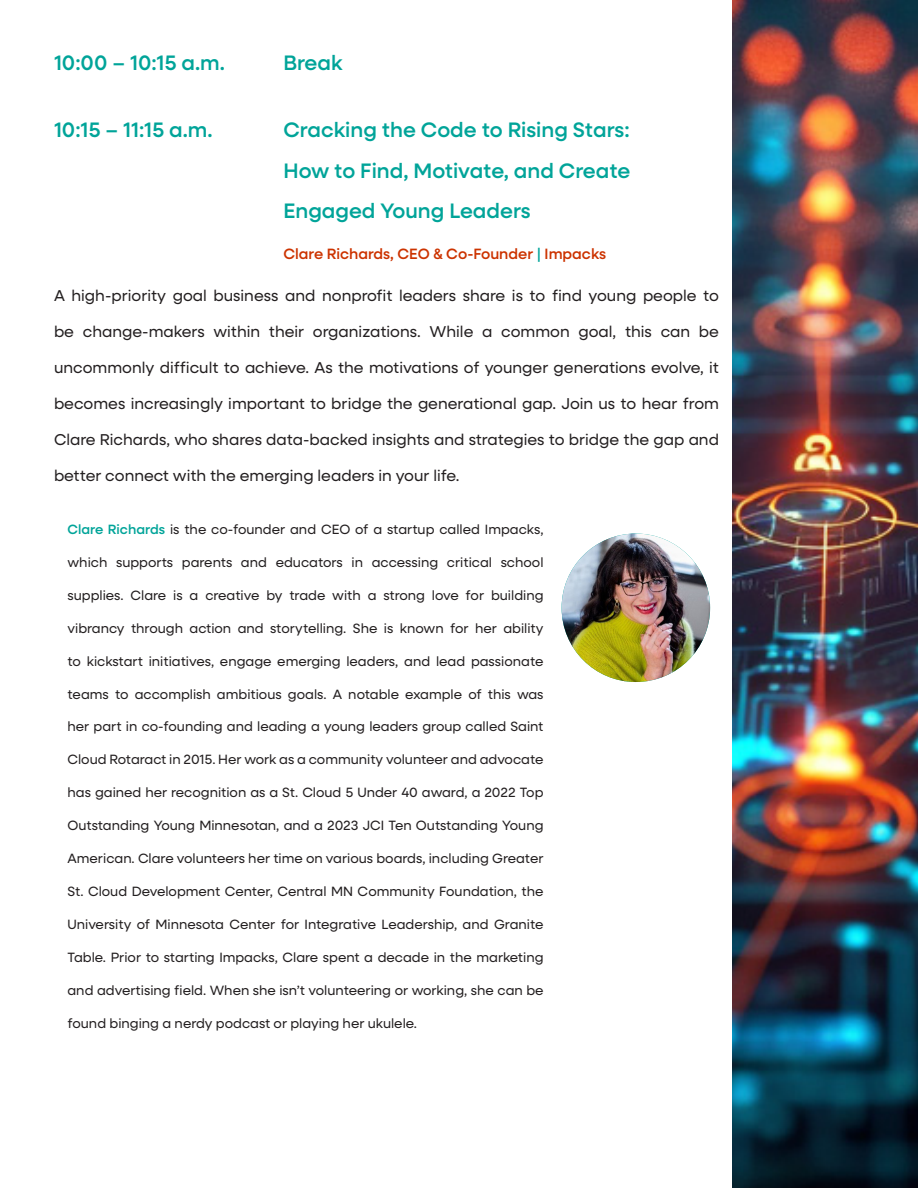
<style>
.page{position:relative;width:918px;height:1188px;background:#fff}
.page>*{position:absolute;margin:0;border:0;box-sizing:border-box;transform-origin:0 0}
.t1{font:500 21px/40.2px "Neulis Sans";color:#00a499;text-align:justify}
.t2{font:15.75px "Neulis Sans";color:#231f20}
.t3{font:500 15px "Neulis Sans";color:#c30}
.t4{font:13.5px "Neulis Sans";color:#231f20}
.s1{color:#00a499}
.s2{font-weight:500;color:#00a499}
</style>
<div class="page">
<img style="left:733px;top:0;width:185px;height:1188px">
<img style="left:562px;top:534px;width:148px;height:148px;border-radius:74px">
<h1 class="t1" style="left:54px;top:42px;width:173px">10:00 – 10:15 a.m.</h1>
<h1 class="t1" style="left:284px;top:42px;width:60px">Break</h1>
<h1 class="t1" style="left:54px;top:109px;width:160px">10:15 – 11:15 a.m.</h1>
<h1 class="t1" style="left:284px;top:109px;width:348px">Cracking the Code to Rising Stars:<br>How to Find, Motivate, and Create Engaged Young Leaders</h1>
<p class="t3" style="left:284px;top:243px;width:324px">Clare Richards, CEO &amp; Co-Founder <span class="s1">|</span> Impacks</p>
<p class="t2" style="left:54px;top:285px;width:667px">A high-priority goal business and nonprofit leaders share is to find young people to</p>
<p class="t2" style="left:54px;top:320px;width:667px">be change-makers within their organizations. While a common goal, this can be</p>
<p class="t2" style="left:54px;top:356px;width:667px">uncommonly difficult to achieve. As the motivations of younger generations evolve, it</p>
<p class="t2" style="left:54px;top:392px;width:667px">becomes increasingly important to bridge the generational gap. Join us to hear from</p>
<p class="t2" style="left:54px;top:428px;width:667px">Clare Richards, who shares data-backed insights and strategies to bridge the gap and</p>
<p class="t2" style="left:54px;top:464px;width:407px">better connect with the emerging leaders in your life.</p>
<p class="t4" style="left:68px;top:520px;width:478px"><span class="s2">Clare Richards</span> is the co-founder and CEO of a startup called Impacks,</p>
<p class="t4" style="left:68px;top:553px;width:478px">which supports parents and educators in accessing critical school</p>
<p class="t4" style="left:68px;top:586px;width:478px">supplies. Clare is a creative by trade with a strong love for building</p>
<p class="t4" style="left:68px;top:618px;width:478px">vibrancy through action and storytelling. She is known for her ability</p>
<p class="t4" style="left:68px;top:651px;width:478px">to kickstart initiatives, engage emerging leaders, and lead passionate</p>
<p class="t4" style="left:68px;top:684px;width:478px">teams to accomplish ambitious goals. A notable example of this was</p>
<p class="t4" style="left:68px;top:717px;width:478px">her part in co-founding and leading a young leaders group called Saint</p>
<p class="t4" style="left:68px;top:750px;width:478px">Cloud Rotaract in 2015. Her work as a community volunteer and advocate</p>
<p class="t4" style="left:68px;top:783px;width:478px">has gained her recognition as a St. Cloud 5 Under 40 award, a 2022 Top</p>
<p class="t4" style="left:68px;top:816px;width:478px">Outstanding Young Minnesotan, and a 2023 JCI Ten Outstanding Young</p>
<p class="t4" style="left:68px;top:849px;width:478px">American. Clare volunteers her time on various boards, including Greater</p>
<p class="t4" style="left:68px;top:882px;width:478px">St. Cloud Development Center, Central MN Community Foundation, the</p>
<p class="t4" style="left:68px;top:915px;width:478px">University of Minnesota Center for Integrative Leadership, and Granite</p>
<p class="t4" style="left:68px;top:948px;width:478px">Table. Prior to starting Impacks, Clare spent a decade in the marketing</p>
<p class="t4" style="left:68px;top:981px;width:478px">and advertising field. When she isn’t volunteering or working, she can be</p>
<p class="t4" style="left:68px;top:1014px;width:351px">found binging a nerdy podcast or playing her ukulele.</p>
</div>
